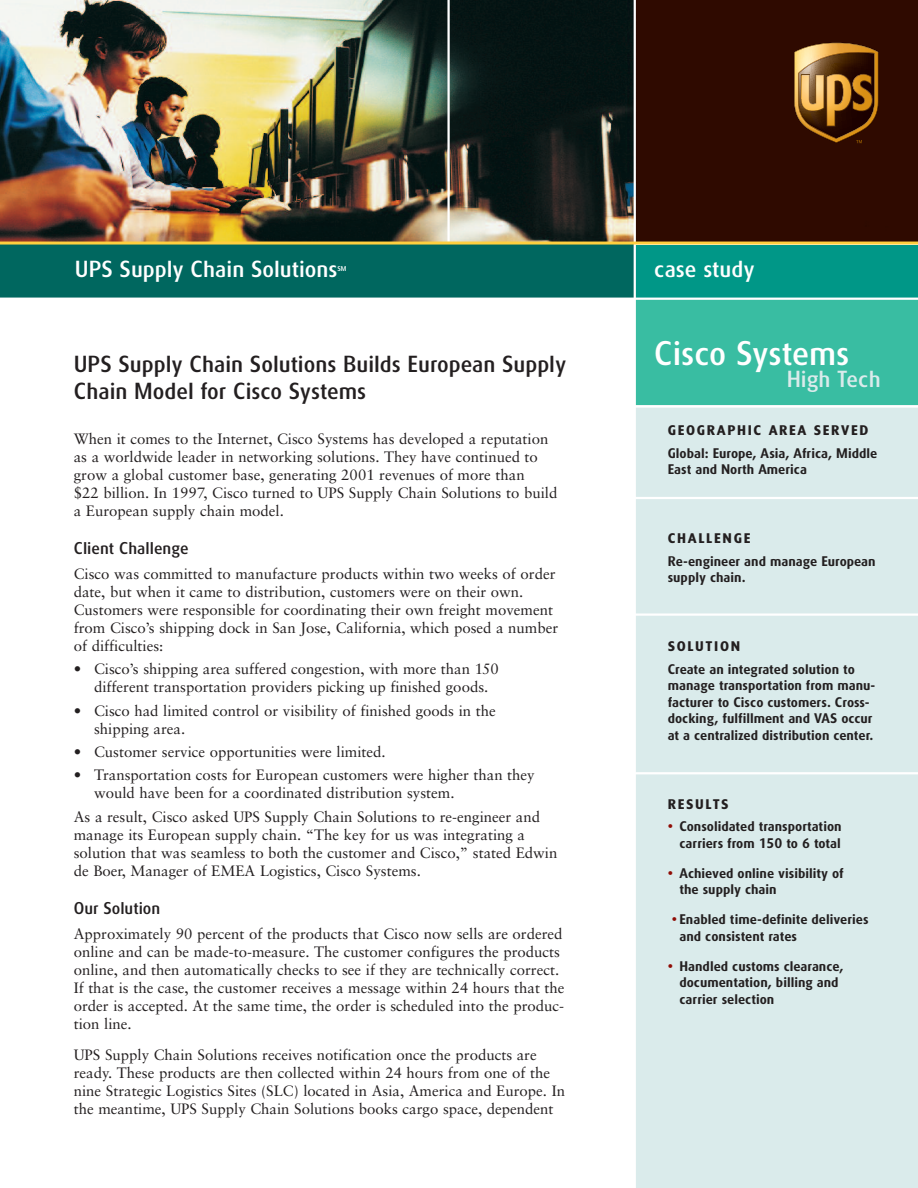
<style>
.page{position:relative;width:918px;height:1188px;background:#fff}
.page>*{position:absolute;margin:0;border:0;box-sizing:border-box;transform-origin:0 0}
.t1{font:500 33px "UPS Sans";color:#fff}
.t2{font:500 22.5px/27px "UPS Sans";color:#231f20}
.t3{font:500 22.5px "UPS Sans";color:#fff}
.t4{font:500 22.5px "UPS Sans";color:#daebeb}
.t5{font:500 16.5px "UPS Sans";color:#231f20}
.t6{font:15px/18px "Sabon";color:#231f20}
.t7{font:700 13.5px/16.5px "UPS Sans";color:#231f20}
.t8{font:800 13.5px "UPS Sans";letter-spacing:.12em;color:#231f20}
.t9{font:500 6.75px "UPS Sans";color:#fff}
.s1{color:#8f0c05}
</style>
<div class="page">
<div style="left:635px;top:245px;width:283px;height:54px;background:#009787"></div>
<div style="left:0;top:244px;width:635px;height:55px;background:#00675f"></div>
<img style="left:0;top:0;width:918px;height:242px">
<svg style="left:794px;top:42px;width:85px;height:101px;background:#825726"></svg>
<div style="left:635px;top:299px;width:283px;height:183px;background:#39bda2"></div>
<div style="left:635px;top:405px;width:283px;height:783px;background:#daebeb"></div>
<hr style="left:634px;top:613px;width:284px;height:3px;background:#fff">
<hr style="left:634px;top:772px;width:284px;height:2px;background:#fff">
<hr style="left:634px;top:497px;width:284px;height:2px;background:#fff">
<hr style="left:635px;top:405px;width:283px;height:3px;background:#fff">
<hr style="left:0;top:298px;width:918px;height:2px;background:#fff">
<hr style="left:634px;top:0;width:2px;height:1188px;background:#fff">
<hr style="left:447px;top:0;width:3px;height:242px;background:#fff">
<hr style="left:0;top:242px;width:918px;height:3px;background:#ffcf3f">
<h2 class="t3" style="left:75px;top:256px;width:264px">UPS Supply Chain Solutions</h2>
<h2 class="t3" style="left:654px;top:256px;width:102px">case study</h2>
<p class="t9" style="left:338px;top:264px;width:11px">SM</p>
<h2 class="t2" style="left:74px;top:351px;width:494px">UPS Supply Chain Solutions Builds European Supply<br>Chain Model for Cisco Systems</h2>
<p class="t6" style="left:74px;top:431px;width:485px">When it comes to the Internet, Cisco Systems has developed a reputation as a worldwide leader in networking solutions. They have continued to grow a global customer base, generating 2001 revenues of more than<br>$22 billion. In 1997, Cisco turned to UPS Supply Chain Solutions to build a European supply chain model.</p>
<p class="t5" style="left:74px;top:539px;width:116px">Client Challenge</p>
<p class="t6" style="left:74px;top:566px;width:486px">Cisco was committed to manufacture products within two weeks of order date, but when it came to distribution, customers were on their own.<br>Customers were responsible for coordinating their own freight movement from Cisco’s shipping dock in San Jose, California, which posed a number of difficulties:</p>
<p class="t6" style="left:94px;top:661px;width:406px;text-indent:-20px">• Cisco’s shipping area suffered congestion, with more than 150 different transportation providers picking up finished goods.</p>
<p class="t6" style="left:94px;top:703px;width:403px;text-indent:-20px">• Cisco had limited control or visibility of finished goods in the shipping area.</p>
<p class="t6" style="left:74px;top:744px;width:313px">• Customer service opportunities were limited.</p>
<p class="t6" style="left:94px;top:767px;width:442px;text-indent:-20px">• Transportation costs for European customers were higher than they would have been for a coordinated distribution system.</p>
<p class="t6" style="left:74px;top:809px;width:485px">As a result, Cisco asked UPS Supply Chain Solutions to re-engineer and manage its European supply chain. “The key for us was integrating a solution that was seamless to both the customer and Cisco,” stated Edwin de Boer, Manager of EMEA Logistics, Cisco Systems.</p>
<p class="t5" style="left:74px;top:899px;width:88px">Our Solution</p>
<p class="t6" style="left:74px;top:926px;width:492px">Approximately 90 percent of the products that Cisco now sells are ordered online and can be made-to-measure. The customer configures the products online, and then automatically checks to see if they are technically correct.<br>If that is the case, the customer receives a message within 24 hours that the order is accepted. At the same time, the order is scheduled into the produc&shy;tion line.</p>
<p class="t6" style="left:74px;top:1047px;width:493px">UPS Supply Chain Solutions receives notification once the products are ready. These products are then collected within 24 hours from one of the nine Strategic Logistics Sites (SLC) located in Asia, America and Europe. In the meantime, UPS Supply Chain Solutions books cargo space, dependent</p>
<h1 class="t1" style="left:654px;top:334px;width:197px">Cisco Systems</h1>
<h2 class="t4" style="left:787px;top:366px;width:96px">High Tech</h2>
<p class="t8" style="left:668px;top:423px;width:202px">GEOGRAPHIC AREA SERVED</p>
<p class="t7" style="left:668px;top:445px;width:211px">Global: Europe, Asia, Africa, Middle<br>East and North America</p>
<p class="t8" style="left:668px;top:531px;width:84px">CHALLENGE</p>
<p class="t7" style="left:668px;top:553px;width:209px">Re-engineer and manage European supply chain.</p>
<p class="t8" style="left:668px;top:639px;width:74px">SOLUTION</p>
<p class="t7" style="left:668px;top:661px;width:209px">Create an integrated solution to manage transportation from manu&shy;facturer to Cisco customers. Cross&shy;docking, fulfillment and VAS occur at a centralized distribution center.</p>
<p class="t8" style="left:668px;top:796px;width:62px">RESULTS</p>
<p class="t7" style="left:668px;top:819px;width:175px;text-align:right"><span class="s1">•</span> Consolidated transportation carriers from 150 to 6 total</p>
<p class="t7" style="left:679px;top:865px;width:166px;text-indent:-12px"><span class="s1">•</span> Achieved online visibility of the supply chain</p>
<p class="t7" style="left:679px;top:912px;width:191px;text-indent:-8px"><span class="s1">•</span> Enabled time-definite deliveries and consistent rates</p>
<p class="t7" style="left:679px;top:958px;width:165px;text-indent:-12px"><span class="s1">•</span> Handled customs clearance, documentation, billing and carrier selection</p>
</div>
